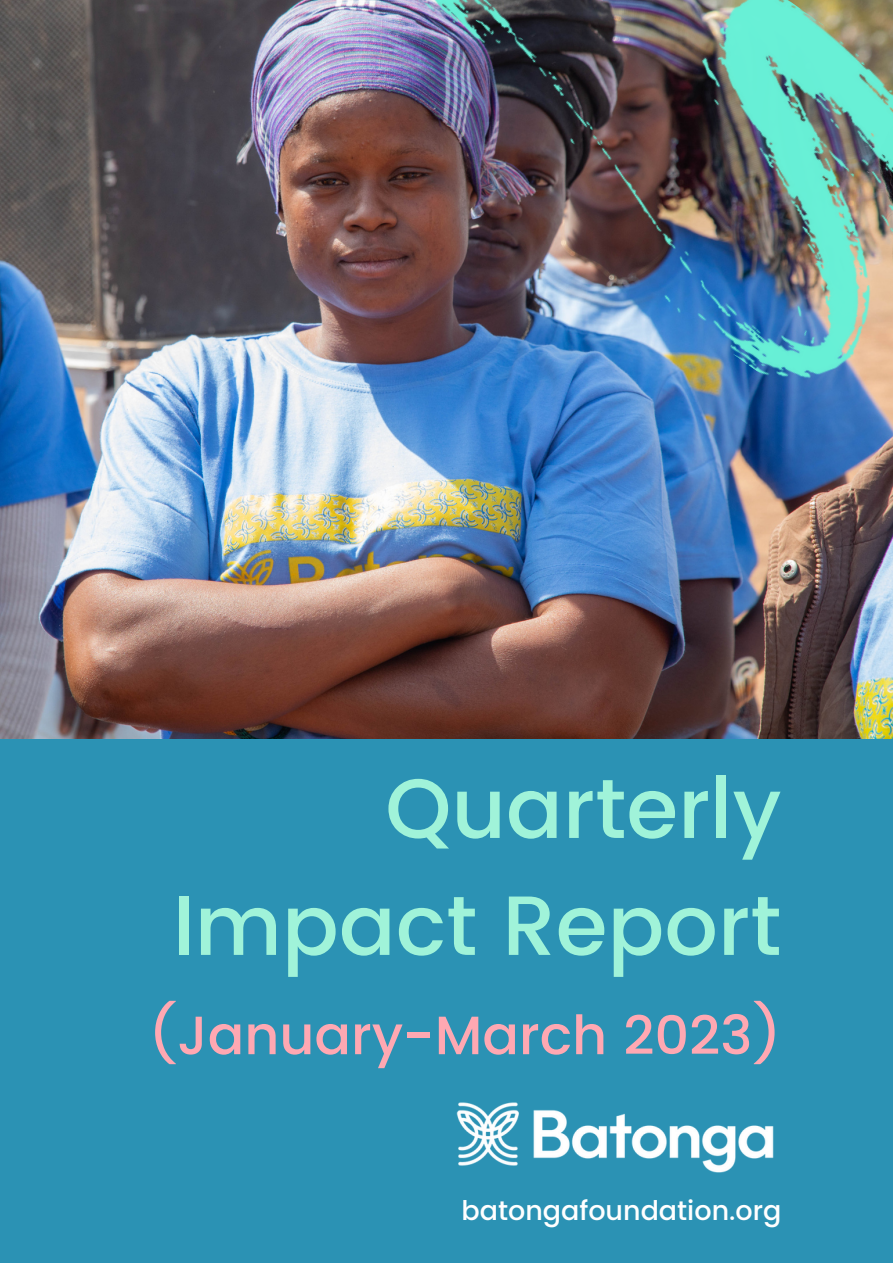
<style>
.page{position:relative;width:893px;height:1264px;background:#fff}
.page>*{position:absolute;margin:0;border:0;box-sizing:border-box;transform-origin:0 0}
.t1{font:500 83.85px "Poppins";color:#a0f3d9}
.t2{font:500 54px "Poppins";color:#ffa8b2}
.t3{font:500 27px "Poppins";color:#fff}
</style>
<div class="page">
<div style="left:0;top:0;width:892px;height:1262px;background:#2b92b4"></div>
<img style="left:0;top:0;width:892px;height:739px">
<img style="left:360px;top:0;width:532px;height:514px">
<img style="left:456px;top:1102px;width:318px;height:71px">
<p class="t1" style="left:385px;top:760px;width:397px">Quarterly</p>
<p class="t1" style="left:172px;top:876px;width:610px">Impact Report</p>
<p class="t2" style="left:148px;top:1003px;width:634px">(January-March 2023)</p>
<p class="t3" style="left:461px;top:1194px;width:321px">batongafoundation.org</p>
</div>
